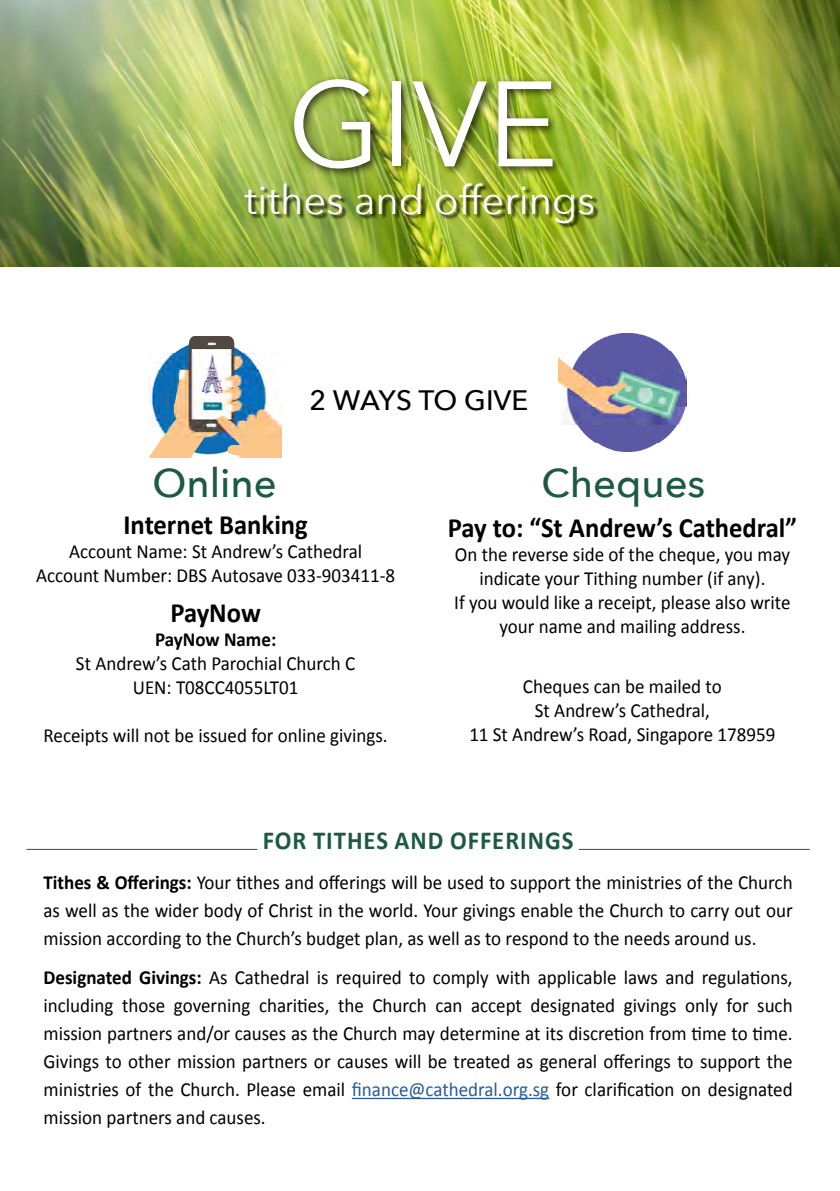
<style>
.page{position:relative;width:840px;height:1191px;background:#fff}
.page>*{position:absolute;margin:0;border:0;box-sizing:border-box;transform-origin:0 0}
.t1{font:120px "Avenir Next";color:#fff}
.t2{font:40px "Avenir Next";color:#fff}
.t3{font:500 40px "Avenir Next";color:#1d5a41}
.t4{font:700 28px "Calibri";color:#000;scale:.95 1}
.t5{font:500 28px "Avenir Next";color:#000}
.t6{font:700 26px "Calibri";letter-spacing:.04em;color:#1d5a41;scale:.95 1}
.t7{font:20px/24px "Calibri";color:#000;text-align:center;scale:.95 1}
.t8{font:700 20px "Calibri";color:#000;scale:.95 1}
.s1{font-weight:700}
.s2{color:#275b9b}
</style>
<div class="page">
<img style="left:0;top:0;width:839px;height:266px">
<div style="left:288px;top:74px;width:275px;height:105px;background:#000;opacity:.75"></div>
<div style="left:245px;top:184px;width:354px;height:44px;background:#000;opacity:.75"></div>
<img style="left:149px;top:337px;width:133px;height:120px">
<img style="left:558px;top:333px;width:128px;height:118px">
<hr style="left:351px;top:1097px;width:198px;height:2px;background:#275b9b">
<hr style="left:26px;top:849px;width:231px;height:1px;background:#1d5a41">
<hr style="left:578px;top:849px;width:231px;height:1px;background:#1d5a41">
<h1 class="t1" style="left:287px;top:23px;width:272px">GIVE</h1>
<h2 class="t2" style="left:244px;top:166px;width:352px">tithes and offerings</h2>
<h3 class="t5" style="left:309px;top:377px;width:220px">2 WAYS TO GIVE</h3>
<h2 class="t3" style="left:152px;top:449px;width:126px">Online</h2>
<h2 class="t3" style="left:541px;top:449px;width:165px">Cheques</h2>
<h3 class="t4" style="left:123px;top:505px;width:195px">Internet Banking</h3>
<p class="t7" style="left:36px;top:539px;width:379px">Account Name: St Andrew’s Cathedral<br>Account Number: DBS Autosave 033-903411-8</p>
<h3 class="t4" style="left:170px;top:592px;width:97px">PayNow</h3>
<p class="t8" style="left:155px;top:625px;width:129px">PayNow Name:</p>
<p class="t7" style="left:76px;top:650px;width:295px">St Andrew’s Cath Parochial Church C<br>UEN: T08CC4055LT01</p>
<p class="t7" style="left:44px;top:722px;width:363px">Receipts will not be issued for online givings.</p>
<h3 class="t4" style="left:447px;top:508px;width:369px">Pay to: “St Andrew’s Cathedral”</h3>
<p class="t7" style="left:454px;top:542px;width:355px">On the reverse side of the cheque, you may indicate your Tithing number (if any).<br>If you would like a receipt, please also write your name and mailing address.</p>
<p class="t7" style="left:469px;top:673px;width:323px">Cheques can be mailed to<br>St Andrew’s Cathedral,<br>11 St Andrew’s Road, Singapore 178959</p>
<h3 class="t6" style="left:262px;top:822px;width:328px">FOR TITHES AND OFFERINGS</h3>
<p class="t7" style="left:43px;top:867px;width:789px;line-height:28px;text-align:justify"><span class="s1">Tithes &amp; Offerings:</span> Your tithes and offerings will be used to support the ministries of the Church as well as the wider body of Christ in the world. Your givings enable the Church to carry out our mission according to the Church’s budget plan, as well as to respond to the needs around us.</p>
<p class="t7" style="left:43px;top:963px;width:789px;line-height:28px;text-align:justify"><span class="s1">Designated Givings:</span> As Cathedral is required to comply with applicable laws and regulations, including those governing charities, the Church can accept designated givings only for such mission partners and/or causes as the Church may determine at its discretion from time to time.<br>Givings to other mission partners or causes will be treated as general offerings to support the ministries of the Church. Please email <span class="s2">finance@cathedral.org.sg</span> for clarification on designated mission partners and causes.</p>
</div>
